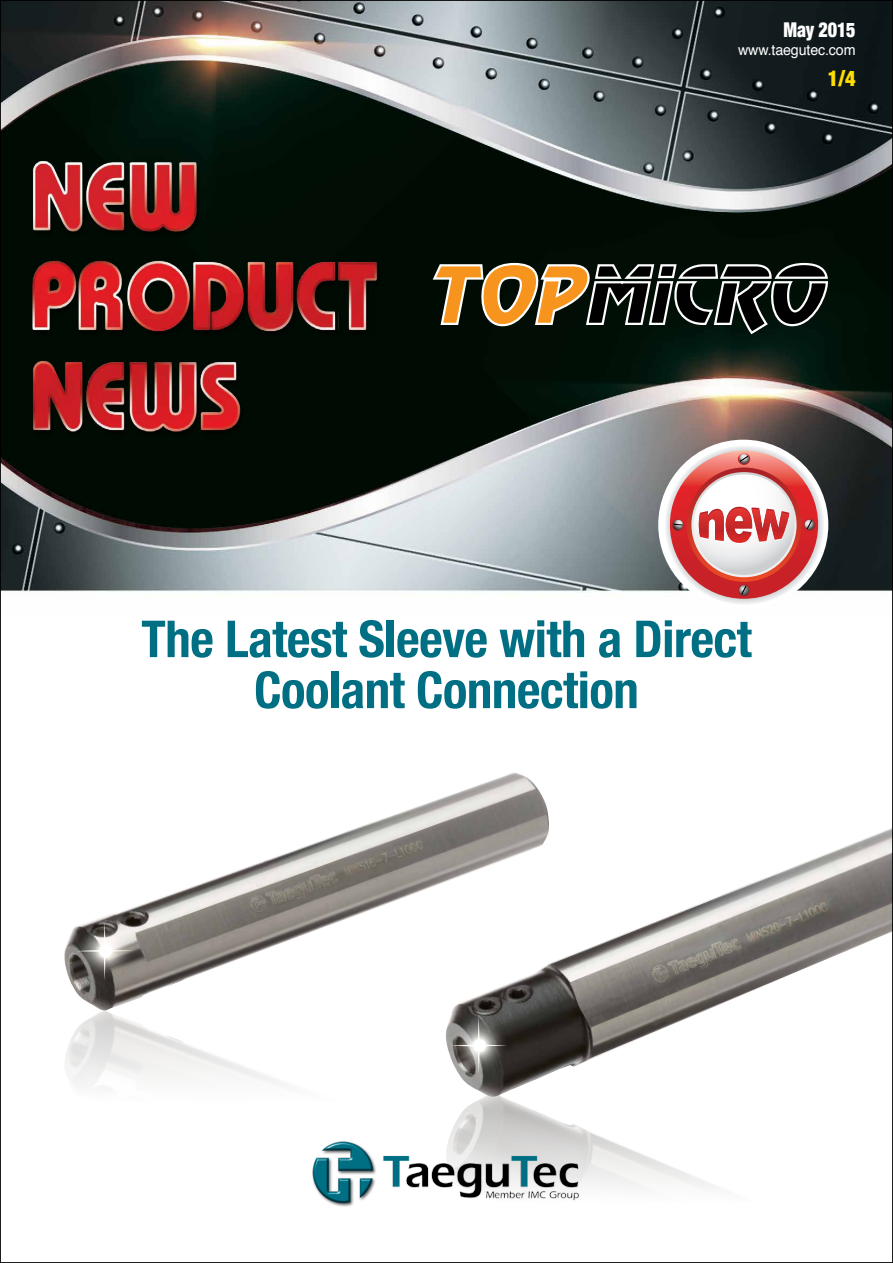
<style>
.page{position:relative;width:893px;height:1263px;background:#fff}
.page>*{position:absolute;margin:0;border:0;box-sizing:border-box;transform-origin:0 0}
.t1{font:700 condensed 51px/51px "Helvetica Neue";letter-spacing:-.01em;color:#006f84;text-align:center}
.t2{font:900 condensed 21.9px "Helvetica Neue";color:#fd0;scale:.93 1}
.t3{font:900 condensed 20.4px "Helvetica Neue";letter-spacing:-.01em;color:#fff;scale:.89 1}
.t4{font:14.55px "Helvetica";letter-spacing:-.01em;color:#fff}
</style>
<div class="page">
<img style="left:2px;top:2px;width:889px;height:591px">
<img style="left:15px;top:147px;width:393px;height:309px">
<svg style="left:659px;top:443px;width:170px;height:161px"></svg>
<img style="left:64px;top:773px;width:485px;height:313px">
<svg style="left:74px;top:919px;width:62px;height:63px"></svg>
<svg style="left:76px;top:921px;width:58px;height:59px;background:#8b8883"></svg>
<img style="left:451px;top:1098px;width:266px;height:90px">
<img style="left:445px;top:827px;width:446px;height:271px">
<svg style="left:448px;top:1014px;width:62px;height:62px"></svg>
<svg style="left:450px;top:1016px;width:58px;height:59px;background:#787773"></svg>
<svg style="left:431px;top:262px;width:398px;height:74px;background:#4f4732"></svg>
<img style="left:312px;top:1134px;width:277px;height:73px">
<p class="t3" style="left:783px;top:18px;width:82px">May 2015</p>
<p class="t4" style="left:738px;top:39px;width:119px">www.taegutec.com</p>
<p class="t2" style="left:828px;top:65px;width:31px">1/4</p>
<p class="t1" style="left:141px;top:613px;width:612px">The Latest Sleeve with a Direct<br>Coolant Connection</p>
</div>
